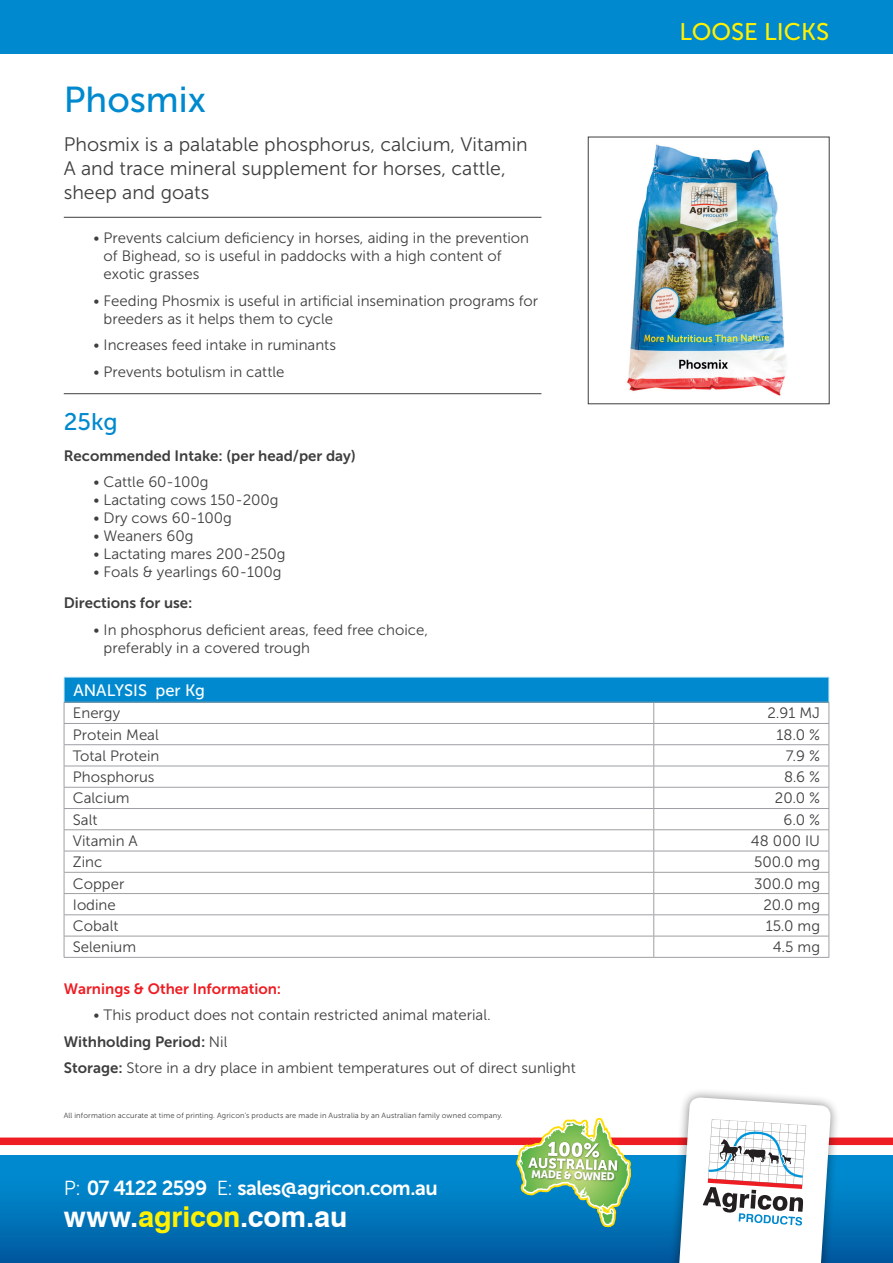
<style>
.page{position:relative;width:893px;height:1263px;background:#fff}
.page>*{position:absolute;margin:0;border:0;box-sizing:border-box;transform-origin:0 0}
.t1{font:36px "Museo Sans 500";color:#0089cf}
.t2{font:700 28.8px "Swiss 721 BT";letter-spacing:-.005em;color:#fff}
.t3{font:24px "Museo Sans 500";color:#fff101}
.t4{font:24px "Museo Sans 500";color:#0089cf}
.t5{font:20.25px "Museo Sans 700";letter-spacing:-.03em;color:#fff}
.t6{font:19.5px/24px "Museo Sans 300";color:#3e3e3f}
.t7{font:16.5px "Museo Sans 500";color:#fff}
.t8{font:15px/18px "Museo Sans 300";color:#3e3e3f}
.t9{font:15px "Museo Sans 700";color:#3e3e3f}
.t10{font:15px "Museo Sans 700";color:#ee1d23}
.t11{font:10.95px "Museo Sans 900";color:#fff}
.t12{font:7.5px "Museo Sans 300";letter-spacing:.02em;color:#3e3e3f}
.s1{font-family:"Museo Sans 300"}
.s2{font-family:"Museo Sans 700"}
.s3{color:#fff101}
</style>
<div class="page">
<div style="left:0;top:1155px;width:893px;height:108px;background:linear-gradient(to bottom,#0093d8,#015ba0)"></div>
<div style="left:0;top:1137px;width:893px;height:8px;background:#ee1d23"></div>
<svg style="left:516px;top:1118px;width:115px;height:109px"></svg>
<img style="left:529px;top:1162px;width:90px;height:29px">
<div style="left:668px;top:1087px;width:173px;height:176px;background:#080302;opacity:.5"></div>
<svg style="left:678px;top:1097px;width:153px;height:166px"></svg>
<div style="left:0;top:0;width:893px;height:53px;background:#0089cf"></div>
<hr style="left:64px;top:217px;width:477px;height:1px;background:#3e3e3f">
<hr style="left:64px;top:393px;width:477px;height:1px;background:#3e3e3f">
<img style="left:627px;top:144px;width:159px;height:252px">
<div style="left:588px;top:137px;width:241px;height:267px;border:1px solid #3e3e3f"></div>
<div style="left:64px;top:677px;width:765px;height:25px;background:#0089cf"></div>
<hr style="left:64px;top:677px;width:590px;height:1px;background:#c6eafa">
<hr style="left:654px;top:677px;width:175px;height:1px;background:#c6eafa">
<hr style="left:64px;top:702px;width:590px;height:1px;background:#9d9fa2">
<hr style="left:654px;top:702px;width:175px;height:1px;background:#9d9fa2">
<hr style="left:64px;top:723px;width:590px;height:1px;background:#9d9fa2">
<hr style="left:654px;top:723px;width:175px;height:1px;background:#9d9fa2">
<hr style="left:64px;top:744px;width:590px;height:1px;background:#9d9fa2">
<hr style="left:654px;top:744px;width:175px;height:1px;background:#9d9fa2">
<hr style="left:64px;top:766px;width:590px;height:1px;background:#9d9fa2">
<hr style="left:654px;top:766px;width:175px;height:1px;background:#9d9fa2">
<hr style="left:64px;top:787px;width:590px;height:1px;background:#9d9fa2">
<hr style="left:654px;top:787px;width:175px;height:1px;background:#9d9fa2">
<hr style="left:64px;top:808px;width:590px;height:1px;background:#9d9fa2">
<hr style="left:654px;top:808px;width:175px;height:1px;background:#9d9fa2">
<hr style="left:64px;top:829px;width:590px;height:1px;background:#9d9fa2">
<hr style="left:654px;top:829px;width:175px;height:1px;background:#9d9fa2">
<hr style="left:64px;top:851px;width:590px;height:1px;background:#9d9fa2">
<hr style="left:654px;top:851px;width:175px;height:1px;background:#9d9fa2">
<hr style="left:64px;top:872px;width:590px;height:1px;background:#9d9fa2">
<hr style="left:654px;top:872px;width:175px;height:1px;background:#9d9fa2">
<hr style="left:64px;top:893px;width:590px;height:1px;background:#9d9fa2">
<hr style="left:654px;top:893px;width:175px;height:1px;background:#9d9fa2">
<hr style="left:64px;top:914px;width:590px;height:1px;background:#9d9fa2">
<hr style="left:654px;top:914px;width:175px;height:1px;background:#9d9fa2">
<hr style="left:64px;top:936px;width:590px;height:1px;background:#9d9fa2">
<svg style="left:64px;top:677px;width:1px;height:280px"></svg>
<hr style="left:654px;top:936px;width:175px;height:1px;background:#9d9fa2">
<svg style="left:653px;top:702px;width:1px;height:255px"></svg>
<svg style="left:829px;top:677px;width:1px;height:280px"></svg>
<hr style="left:64px;top:957px;width:590px;height:1px;background:#9d9fa2">
<hr style="left:654px;top:957px;width:175px;height:1px;background:#9d9fa2">
<h1 class="t1" style="left:64px;top:80px;width:144px">Phosmix</h1>
<h3 class="t6" style="left:64px;top:133px;width:465px">Phosmix is a palatable phosphorus, calcium, Vitamin<br>A and trace mineral supplement for horses, cattle, sheep and goats</h3>
<p class="t8" style="left:104px;top:229px;width:427px;text-indent:-10px">• Prevents calcium deficiency in horses, aiding in the prevention of Bighead, so is useful in paddocks with a high content of exotic grasses</p>
<p class="t8" style="left:104px;top:291px;width:436px;text-indent:-10px">• Feeding Phosmix is useful in artificial insemination programs for breeders as it helps them to cycle</p>
<p class="t8" style="left:94px;top:336px;width:244px">• Increases feed intake in ruminants</p>
<p class="t8" style="left:94px;top:362px;width:192px">• Prevents botulism in cattle</p>
<h3 class="t4" style="left:64px;top:409px;width:55px">25kg</h3>
<p class="t9" style="left:64px;top:447px;width:293px">Recommended Intake: (per head/per day)</p>
<p class="t8" style="left:94px;top:473px;width:116px">• Cattle 60-100g</p>
<p class="t8" style="left:94px;top:491px;width:187px">• Lactating cows 150-200g</p>
<p class="t8" style="left:94px;top:509px;width:140px">• Dry cows 60-100g</p>
<p class="t8" style="left:94px;top:527px;width:102px">• Weaners 60g</p>
<p class="t8" style="left:94px;top:545px;width:194px">• Lactating mares 200-250g</p>
<p class="t8" style="left:94px;top:563px;width:189px">• Foals &amp; yearlings 60-100g</p>
<p class="t9" style="left:64px;top:594px;width:130px">Directions for use:</p>
<p class="t8" style="left:104px;top:620px;width:326px;text-indent:-10px">• In phosphorus deficient areas, feed free choice, preferably in a covered trough</p>
<h3 class="t3" style="left:679px;top:19px;width:151px">LOOSE LICKS</h3>
<p class="t7" style="left:73px;top:681px;width:133px">ANALYSIS per Kg</p>
<p class="t8" style="left:73px;top:704px;width:49px">Energy</p>
<p class="t8" style="left:767px;top:704px;width:54px">2.91 MJ</p>
<p class="t8" style="left:73px;top:726px;width:87px">Protein Meal</p>
<p class="t8" style="left:776px;top:726px;width:45px">18.0 %</p>
<p class="t8" style="left:73px;top:747px;width:88px">Total Protein</p>
<p class="t8" style="left:786px;top:747px;width:36px">7.9 %</p>
<p class="t8" style="left:73px;top:768px;width:83px">Phosphorus</p>
<p class="t8" style="left:784px;top:768px;width:38px">8.6 %</p>
<p class="t8" style="left:73px;top:789px;width:58px">Calcium</p>
<p class="t8" style="left:775px;top:789px;width:47px">20.0 %</p>
<p class="t8" style="left:73px;top:811px;width:26px">Salt</p>
<p class="t8" style="left:784px;top:811px;width:38px">6.0 %</p>
<p class="t8" style="left:73px;top:832px;width:66px">Vitamin A</p>
<p class="t8" style="left:751px;top:832px;width:71px">48 000 IU</p>
<p class="t8" style="left:73px;top:853px;width:31px">Zinc</p>
<p class="t8" style="left:754px;top:853px;width:67px">500.0 mg</p>
<p class="t8" style="left:73px;top:874px;width:53px">Copper</p>
<p class="t8" style="left:754px;top:874px;width:68px">300.0 mg</p>
<p class="t8" style="left:73px;top:896px;width:44px">Iodine</p>
<p class="t8" style="left:763px;top:896px;width:58px">20.0 mg</p>
<p class="t8" style="left:73px;top:917px;width:47px">Cobalt</p>
<p class="t8" style="left:766px;top:917px;width:56px">15.0 mg</p>
<p class="t8" style="left:73px;top:938px;width:65px">Selenium</p>
<p class="t8" style="left:773px;top:938px;width:49px">4.5 mg</p>
<p class="t10" style="left:64px;top:980px;width:219px">Warnings &amp; Other Information:</p>
<p class="t8" style="left:94px;top:1006px;width:399px">• This product does not contain restricted animal material.</p>
<p class="t9" style="left:64px;top:1033px;width:165px">Withholding Period: <span class="s1">Nil</span></p>
<p class="t8" style="left:64px;top:1059px;width:513px"><span class="s2">Storage:</span> Store in a dry place in ambient temperatures out of direct sunlight</p>
<p class="t12" style="left:64px;top:1111px;width:440px">All information accurate at time of printing. Agricon’s products are made in Australia by an Australian family owned company.</p>
<h3 class="t5" style="left:64px;top:1177px;width:376px"><span class="s1">P:</span> 07 4122 2599 <span class="s1">E:</span> sales@agricon.com.au</h3>
<h2 class="t2" style="left:64px;top:1199px;width:285px">www.<span class="s3">agricon</span>.com.au</h2>
<p class="t11" style="left:532px;top:1168px;width:85px;rotate:2deg">MADE &amp; OWNED</p>
</div>
